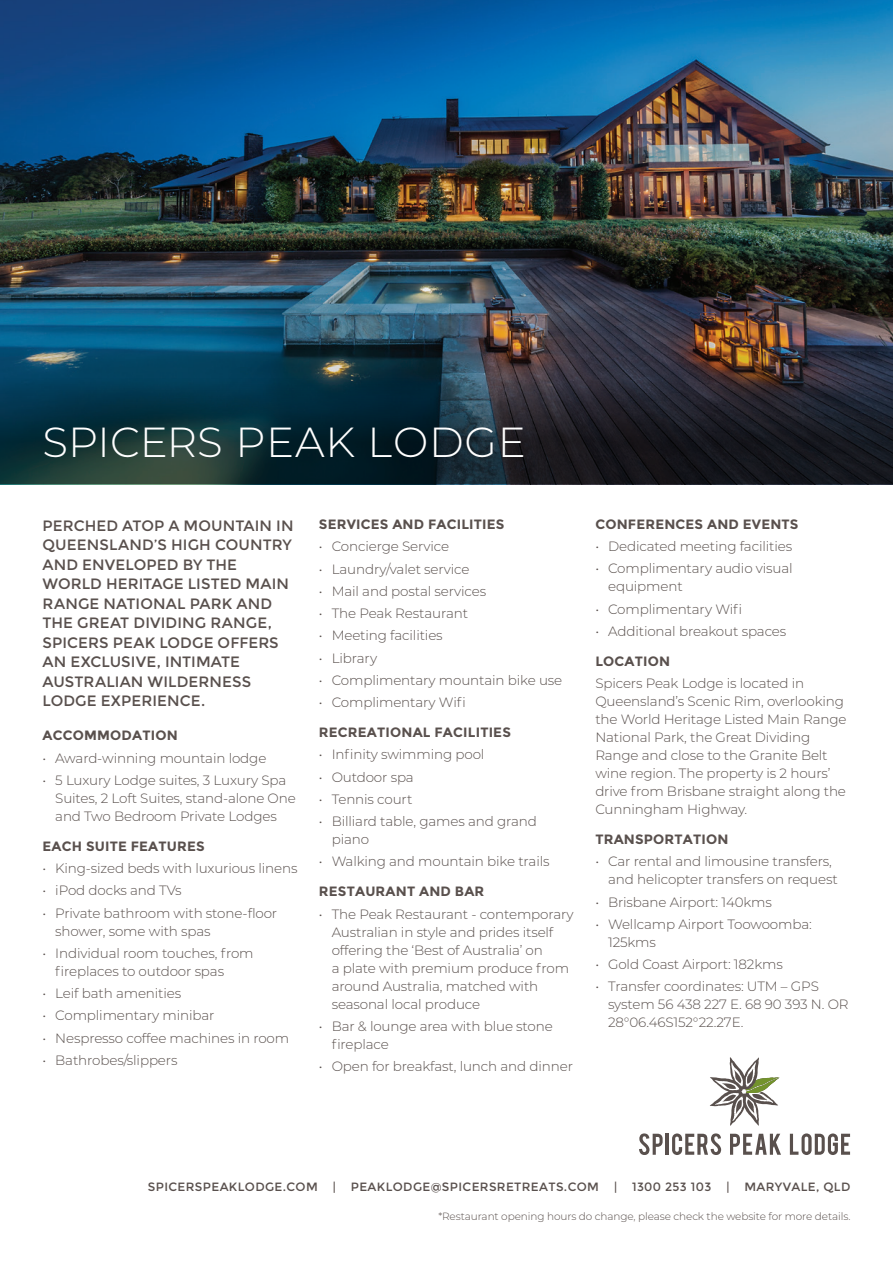
<style>
.page{position:relative;width:893px;height:1263px;background:#fff}
.page>*{position:absolute;margin:0;border:0;box-sizing:border-box;transform-origin:0 0}
.t1{font:300 42px "Montserrat";letter-spacing:.02em;color:#fff}
.t2{font:15px/19.5px "Montserrat";letter-spacing:.005em;color:#59504d}
.t3{font:300 13.5px/18px "Montserrat";letter-spacing:-.01em;color:#59504d}
.t4{font:700 13.5px "Montserrat";letter-spacing:.015em;color:#59504d}
.t5{font:12px "Montserrat";letter-spacing:.03em;color:#59504d}
.t6{font:300 10.5px "Montserrat";letter-spacing:-.01em;color:#59504d}
</style>
<div class="page">
<img style="left:0;top:0;width:893px;height:310px">
<svg style="left:710px;top:1057px;width:69px;height:69px"></svg>
<svg style="left:639px;top:1133px;width:24px;height:22px"></svg>
<hr style="left:666px;top:1134px;width:3px;height:21px;background:#59504d">
<svg style="left:672px;top:1133px;width:49px;height:22px"></svg>
<svg style="left:730px;top:1134px;width:51px;height:21px"></svg>
<svg style="left:790px;top:1133px;width:60px;height:22px"></svg>
<img style="left:0;top:310px;width:893px;height:174px">
<h1 class="t1" style="left:43px;top:414px;width:485px">SPICERS PEAK LODGE</h1>
<p class="t2" style="left:43px;top:516px;width:253px">PERCHED ATOP A MOUNTAIN IN<br>QUEENSLAND’S HIGH COUNTRY<br>AND ENVELOPED BY THE<br>WORLD HERITAGE LISTED MAIN<br>RANGE NATIONAL PARK AND<br>THE GREAT DIVIDING RANGE,<br>SPICERS PEAK LODGE OFFERS<br>AN EXCLUSIVE, INTIMATE<br>AUSTRALIAN WILDERNESS<br>LODGE EXPERIENCE.</p>
<p class="t4" style="left:43px;top:727px;width:137px">ACCOMMODATION</p>
<p class="t3" style="left:43px;top:748px;width:225px">• Award-winning mountain lodge</p>
<p class="t3" style="left:55px;top:770px;width:242px;text-indent:-13px">• 5 Luxury Lodge suites, 3 Luxury Spa<br>Suites, 2 Loft Suites, stand-alone One and Two Bedroom Private Lodges</p>
<p class="t4" style="left:43px;top:838px;width:164px">EACH SUITE FEATURES</p>
<p class="t3" style="left:43px;top:859px;width:257px">• King-sized beds with luxurious linens</p>
<p class="t3" style="left:43px;top:881px;width:140px">• iPod docks and TVs</p>
<p class="t3" style="left:55px;top:903px;width:223px;text-indent:-13px">• Private bathroom with stone-floor shower, some with spas</p>
<p class="t3" style="left:55px;top:943px;width:200px;text-indent:-13px">• Individual room touches, from fireplaces to outdoor spas</p>
<p class="t3" style="left:43px;top:984px;width:140px">• Leif bath amenities</p>
<p class="t3" style="left:43px;top:1006px;width:173px">• Complimentary minibar</p>
<p class="t3" style="left:43px;top:1028px;width:248px">• Nespresso coffee machines in room</p>
<p class="t3" style="left:43px;top:1050px;width:136px">• Bathrobes/slippers</p>
<p class="t4" style="left:319px;top:516px;width:187px">SERVICES AND FACILITIES</p>
<p class="t3" style="left:319px;top:537px;width:132px">• Concierge Service</p>
<p class="t3" style="left:319px;top:559px;width:152px">• Laundry/valet service</p>
<p class="t3" style="left:319px;top:581px;width:169px">• Mail and postal services</p>
<p class="t3" style="left:319px;top:604px;width:151px">• The Peak Restaurant</p>
<p class="t3" style="left:319px;top:626px;width:125px">• Meeting facilities</p>
<p class="t3" style="left:319px;top:648px;width:60px">• Library</p>
<p class="t3" style="left:319px;top:670px;width:245px">• Complimentary mountain bike use</p>
<p class="t3" style="left:319px;top:693px;width:148px">• Complimentary Wifi</p>
<p class="t4" style="left:319px;top:724px;width:193px">RECREATIONAL FACILITIES</p>
<p class="t3" style="left:319px;top:745px;width:167px">• Infinity swimming pool</p>
<p class="t3" style="left:319px;top:767px;width:96px">• Outdoor spa</p>
<p class="t3" style="left:319px;top:789px;width:95px">• Tennis court</p>
<p class="t3" style="left:332px;top:812px;width:207px;text-indent:-13px">• Billiard table, games and grand piano</p>
<p class="t3" style="left:319px;top:852px;width:232px">• Walking and mountain bike trails</p>
<p class="t4" style="left:319px;top:883px;width:167px">RESTAURANT AND BAR</p>
<p class="t3" style="left:332px;top:904px;width:244px;text-indent:-13px">• The Peak Restaurant - contemporary Australian in style and prides itself offering the ‘Best of Australia’ on<br>a plate with premium produce from around Australia, matched with seasonal local produce</p>
<p class="t3" style="left:332px;top:1016px;width:223px;text-indent:-13px">• Bar &amp; lounge area with blue stone fireplace</p>
<p class="t3" style="left:319px;top:1057px;width:256px">• Open for breakfast, lunch and dinner</p>
<p class="t4" style="left:595px;top:516px;width:205px">CONFERENCES AND EVENTS</p>
<p class="t3" style="left:595px;top:537px;width:198px">• Dedicated meeting facilities</p>
<p class="t3" style="left:608px;top:559px;width:186px;text-indent:-13px">• Complimentary audio visual equipment</p>
<p class="t3" style="left:595px;top:599px;width:148px">• Complimentary Wifi</p>
<p class="t3" style="left:595px;top:622px;width:192px">• Additional breakout spaces</p>
<p class="t4" style="left:595px;top:653px;width:76px">LOCATION</p>
<p class="t3" style="left:595px;top:674px;width:253px">Spicers Peak Lodge is located in Queensland’s Scenic Rim, overlooking the World Heritage Listed Main Range National Park, the Great Dividing Range and close to the Granite Belt wine region. The property is 2 hours’ drive from Brisbane straight along the Cunningham Highway.</p>
<p class="t4" style="left:595px;top:831px;width:135px">TRANSPORTATION</p>
<p class="t3" style="left:608px;top:852px;width:231px;text-indent:-13px">• Car rental and limousine transfers, and helicopter transfers on request</p>
<p class="t3" style="left:595px;top:892px;width:178px">• Brisbane Airport: 140kms</p>
<p class="t3" style="left:608px;top:915px;width:205px;text-indent:-13px">• Wellcamp Airport Toowoomba:<br>125kms</p>
<p class="t3" style="left:595px;top:955px;width:189px">• Gold Coast Airport: 182kms</p>
<p class="t3" style="left:608px;top:977px;width:242px;text-indent:-13px">• Transfer coordinates: UTM – GPS system 56 438 227 E. 68 90 393 N. OR<br>28°06.46S152°22.27E.</p>
<p class="t5" style="left:148px;top:1179px;width:704px">SPICERSPEAKLODGE.COM | PEAKLODGE@SPICERSRETREATS.COM | 1300 253 103 | MARYVALE, QLD</p>
<p class="t6" style="left:438px;top:1209px;width:414px">*Restaurant opening hours do change, please check the website for more details.</p>
</div>
